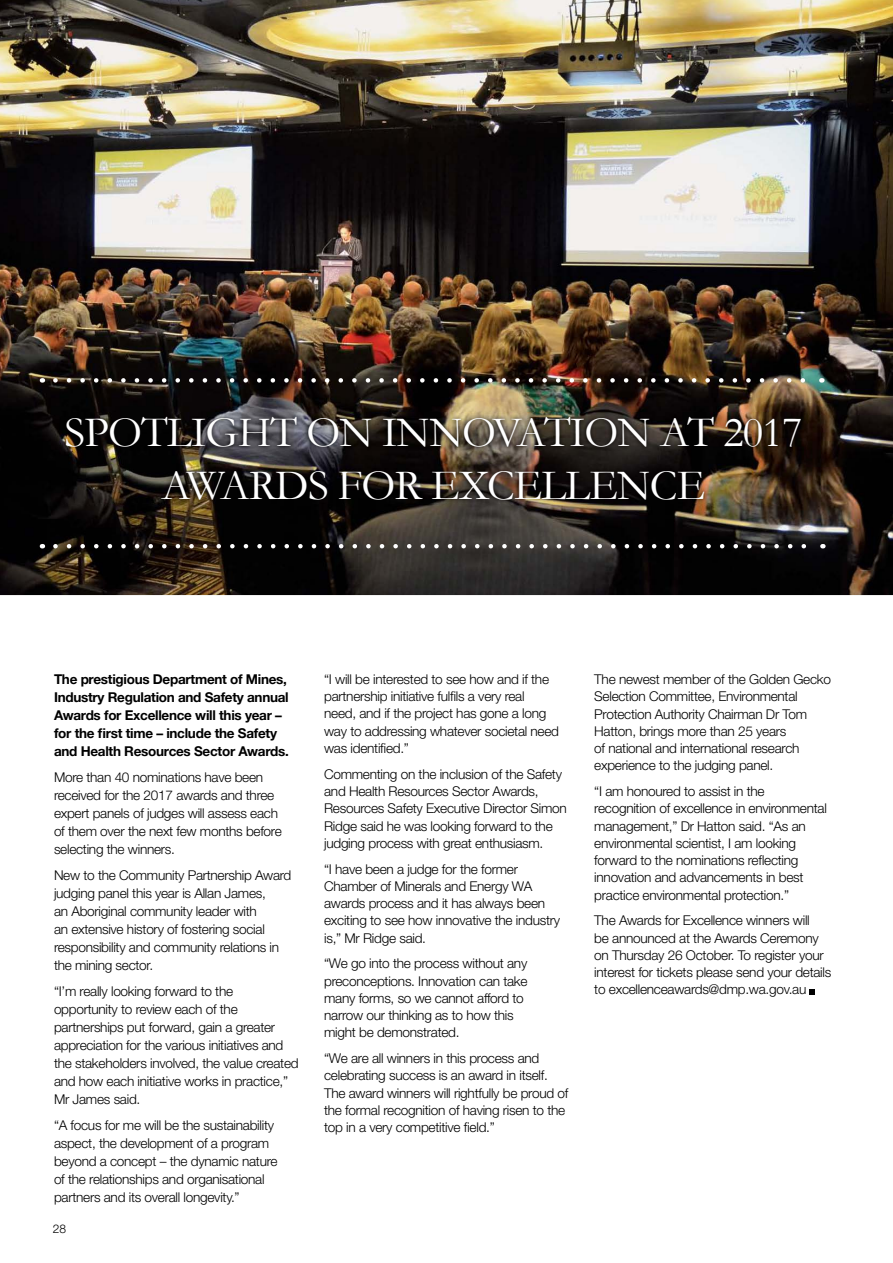
<style>
.page{position:relative;width:893px;height:1263px;background:#fff}
.page>*{position:absolute;margin:0;border:0;box-sizing:border-box;transform-origin:0 0}
.t1{font:43.5px/52.2px "Garamond";letter-spacing:-.02em;color:#fff;text-align:center}
.t2{font:300 13.5px/17.2px "Helvetica Neue";letter-spacing:-.02em;color:#000}
.t3{font:700 13.5px/17.9px "Helvetica Neue";letter-spacing:-.02em;color:#000}
.t4{font:300 12px "Helvetica Neue";color:#000}
</style>
<div class="page">
<img style="left:0;top:0;width:893px;height:595px">
<img style="left:62px;top:413px;width:743px;height:90px">
<img style="left:55px;top:378px;width:760px;height:5px">
<svg style="left:55px;top:544px;width:761px;height:4px"></svg>
<svg style="left:810px;top:989px;width:5px;height:5px"></svg>
<h1 class="t1" style="left:64px;top:406px;width:739px">SPOTLIGHT ON INNOVATION AT 2017<br>AWARDS FOR EXCELLENCE</h1>
<p class="t3" style="left:54px;top:670px;width:236px">The prestigious Department of Mines, Industry Regulation and Safety annual Awards for Excellence will this year – for the first time – include the Safety and Health Resources Sector Awards.</p>
<p class="t2" style="left:54px;top:768px;width:229px;line-height:17.9px">More than 40 nominations have been received for the 2017 awards and three expert panels of judges will assess each of them over the next few months before selecting the winners.</p>
<p class="t2" style="left:54px;top:866px;width:239px;line-height:17.9px">New to the Community Partnership Award judging panel this year is Allan James,<br>an Aboriginal community leader with<br>an extensive history of fostering social responsibility and community relations in the mining sector.</p>
<p class="t2" style="left:54px;top:982px;width:246px;line-height:17.9px">“I’m really looking forward to the opportunity to review each of the partnerships put forward, gain a greater appreciation for the various initiatives and the stakeholders involved, the value created and how each initiative works in practice,” Mr James said.</p>
<p class="t2" style="left:54px;top:1116px;width:225px;line-height:17.9px">“A focus for me will be the sustainability aspect, the development of a program beyond a concept – the dynamic nature of the relationships and organisational partners and its overall longevity.”</p>
<p class="t4" style="left:53px;top:1221px;width:15px">28</p>
<p class="t2" style="left:324px;top:670px;width:236px">“I will be interested to see how and if the partnership initiative fulfils a very real need, and if the project has gone a long way to addressing whatever societal need was identified.”</p>
<p class="t2" style="left:324px;top:765px;width:244px">Commenting on the inclusion of the Safety and Health Resources Sector Awards, Resources Safety Executive Director Simon Ridge said he was looking forward to the judging process with great enthusiasm.</p>
<p class="t2" style="left:324px;top:860px;width:238px">“I have been a judge for the former Chamber of Minerals and Energy WA awards process and it has always been exciting to see how innovative the industry is,” Mr Ridge said.</p>
<p class="t2" style="left:324px;top:954px;width:205px">“We go into the process without any preconceptions. Innovation can take many forms, so we cannot afford to narrow our thinking as to how this might be demonstrated.</p>
<p class="t2" style="left:324px;top:1049px;width:246px">“We are all winners in this process and celebrating success is an award in itself.<br>The award winners will rightfully be proud of the formal recognition of having risen to the top in a very competitive field.”</p>
<p class="t2" style="left:594px;top:670px;width:238px">The newest member of the Golden Gecko Selection Committee, Environmental Protection Authority Chairman Dr Tom Hatton, brings more than 25 years<br>of national and international research experience to the judging panel.</p>
<p class="t2" style="left:594px;top:782px;width:234px">“I am honoured to assist in the recognition of excellence in environmental management,” Dr Hatton said. “As an environmental scientist, I am looking forward to the nominations reflecting innovation and advancements in best practice environmental protection.”</p>
<p class="t2" style="left:594px;top:912px;width:239px">The Awards for Excellence winners will<br>be announced at the Awards Ceremony on Thursday 26 October. To register your interest for tickets please send your details to excellenceawards@dmp.wa.gov.au</p>
</div>
